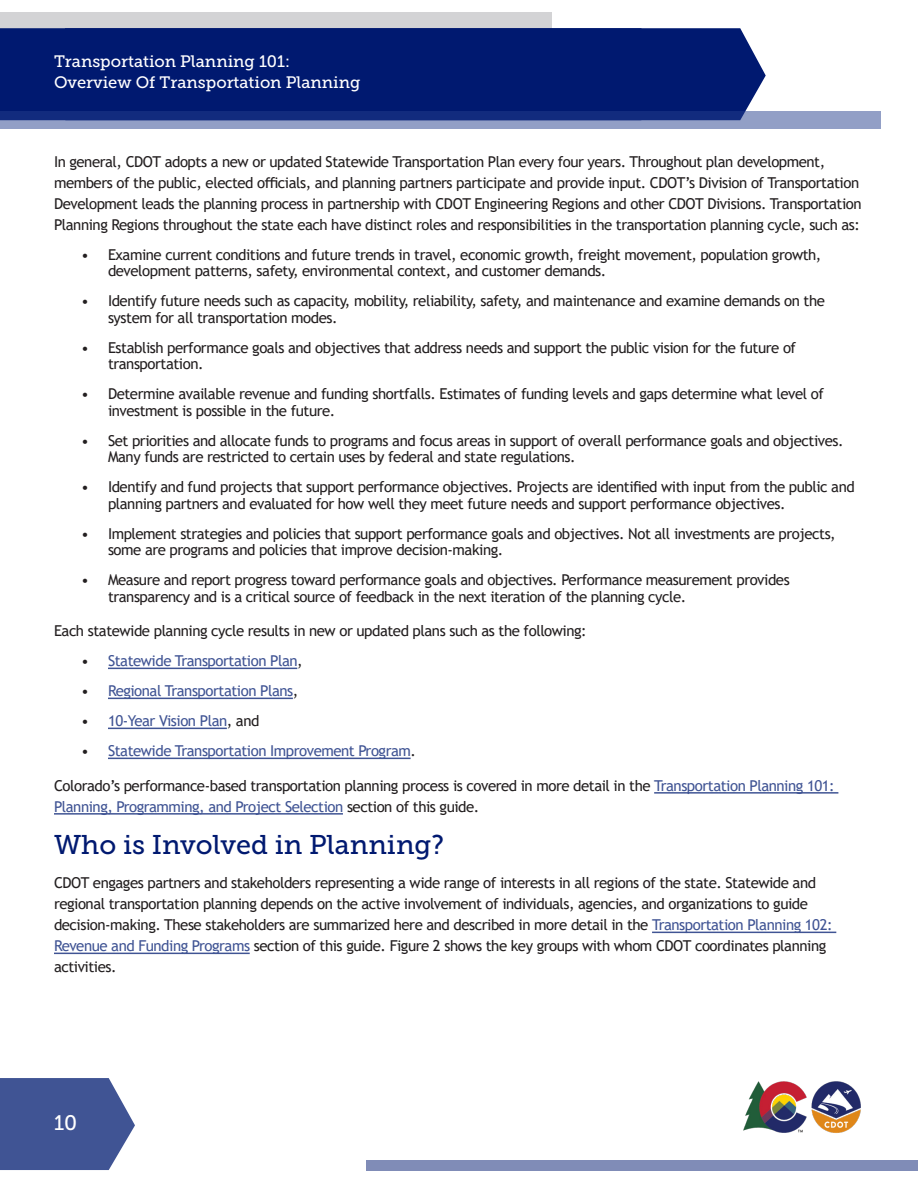
<style>
.page{position:relative;width:918px;height:1188px;background:#fff}
.page>*{position:absolute;margin:0;border:0;box-sizing:border-box;transform-origin:0 0}
.H2_Title_Body__Blue{font:27px "Museo Slab 500";color:#001970}
.t1{font:21px "Museo Slab 500";color:#fff}
.t2{font:16.5px/21px "Museo Slab 500";color:#fff}
.Body_10_14{font:15px/21px "Trebuchet MS";letter-spacing:-.03em;color:#231f20}
.t3{font:15px "Trebuchet MS";letter-spacing:-.03em;color:#405494}
.s1{color:#231f20}
.s2{color:#405494}
</style>
<div class="page">
<div style="left:0;top:13px;width:552px;height:16px;background:#d3d3d5"></div>
<svg style="left:667px;top:28px;width:99px;height:83px;background:#1f3581"></svg>
<div style="left:0;top:28px;width:667px;height:83px;background:#001970"></div>
<svg style="left:0;top:1078px;width:135px;height:92px;background:#51639d"></svg>
<img style="left:743px;top:1081px;width:118px;height:52px">
<svg style="left:0;top:111px;width:881px;height:18px;background:#596ca6"></svg>
<div style="left:366px;top:1160px;width:552px;height:10px;background:#808cb7"></div>
<hr style="left:108px;top:668px;width:189px;height:1px;background:#405494">
<hr style="left:108px;top:698px;width:185px;height:1px;background:#405494">
<hr style="left:108px;top:728px;width:119px;height:1px;background:#405494">
<hr style="left:108px;top:758px;width:303px;height:1px;background:#405494">
<hr style="left:654px;top:792px;width:184px;height:2px;background:#405494">
<hr style="left:54px;top:813px;width:289px;height:2px;background:#405494">
<hr style="left:652px;top:932px;width:184px;height:1px;background:#405494">
<hr style="left:54px;top:953px;width:196px;height:1px;background:#405494">
<p class="t2" style="left:54px;top:51px;width:308px">Transportation Planning 101:<br>Overview Of Transportation Planning</p>
<p class="Body_10_14" style="left:54px;top:151px;width:809px">In general, CDOT adopts a new or updated Statewide Transportation Plan every four years. Throughout plan development, members of the public, elected officials, and planning partners participate and provide input. CDOT’s Division of Transportation Development leads the planning process in partnership with CDOT Engineering Regions and other CDOT Divisions. Transportation Planning Regions throughout the state each have distinct roles and responsibilities in the transportation planning cycle, such as:</p>
<p class="Body_10_14" style="left:108px;top:246px;width:715px;line-height:16.5px;text-indent:-27px">• Examine current conditions and future trends in travel, economic growth, freight movement, population growth, development patterns, safety, environmental context, and customer demands.</p>
<p class="Body_10_14" style="left:108px;top:293px;width:719px;line-height:16.5px;text-indent:-27px">• Identify future needs such as capacity, mobility, reliability, safety, and maintenance and examine demands on the system for all transportation modes.</p>
<p class="Body_10_14" style="left:108px;top:339px;width:690px;line-height:16.5px;text-indent:-27px">• Establish performance goals and objectives that address needs and support the public vision for the future of transportation.</p>
<p class="Body_10_14" style="left:108px;top:386px;width:718px;line-height:16.5px;text-indent:-27px">• Determine available revenue and funding shortfalls. Estimates of funding levels and gaps determine what level of investment is possible in the future.</p>
<p class="Body_10_14" style="left:108px;top:432px;width:737px;line-height:16.5px;text-indent:-27px">• Set priorities and allocate funds to programs and focus areas in support of overall performance goals and objectives.<br>Many funds are restricted to certain uses by federal and state regulations.</p>
<p class="Body_10_14" style="left:108px;top:479px;width:748px;line-height:16.5px;text-indent:-27px">• Identify and fund projects that support performance objectives. Projects are identified with input from the public and planning partners and evaluated for how well they meet future needs and support performance objectives.</p>
<p class="Body_10_14" style="left:108px;top:525px;width:729px;line-height:16.5px;text-indent:-27px">• Implement strategies and policies that support performance goals and objectives. Not all investments are projects, some are programs and policies that improve decision-making.</p>
<p class="Body_10_14" style="left:108px;top:572px;width:683px;line-height:16.5px;text-indent:-27px">• Measure and report progress toward performance goals and objectives. Performance measurement provides transparency and is a critical source of feedback in the next iteration of the planning cycle.</p>
<p class="Body_10_14" style="left:54px;top:621px;width:534px">Each statewide planning cycle results in new or updated plans such as the following:</p>
<p class="t3" style="left:81px;top:652px;width:223px"><span class="s1">•</span> Statewide Transportation Plan<span class="s1">,</span></p>
<p class="t3" style="left:81px;top:682px;width:219px"><span class="s1">•</span> Regional Transportation Plans<span class="s1">,</span></p>
<p class="t3" style="left:81px;top:712px;width:180px"><span class="s1">•</span> 10-Year Vision Plan<span class="s1">, and</span></p>
<p class="t3" style="left:81px;top:742px;width:337px"><span class="s1">•</span> Statewide Transportation Improvement Program<span class="s1">.</span></p>
<p class="Body_10_14" style="left:54px;top:775px;width:782px">Colorado’s performance-based transportation planning process is covered in more detail in the <span class="s2">Transportation Planning 101:<br>Planning, Programming, and Project Selection</span> section of this guide.</p>
<h2 class="H2_Title_Body__Blue" style="left:54px;top:830px;width:392px">Who is Involved in Planning?</h2>
<p class="Body_10_14" style="left:54px;top:873px;width:780px">CDOT engages partners and stakeholders representing a wide range of interests in all regions of the state. Statewide and regional transportation planning depends on the active involvement of individuals, agencies, and organizations to guide decision-making. These stakeholders are summarized here and described in more detail in the <span class="s2">Transportation Planning 102:<br>Revenue and Funding Programs</span> section of this guide. Figure 2 shows the key groups with whom CDOT coordinates planning activities.</p>
<h2 class="t1" style="left:54px;top:1111px;width:25px">10</h2>
</div>
